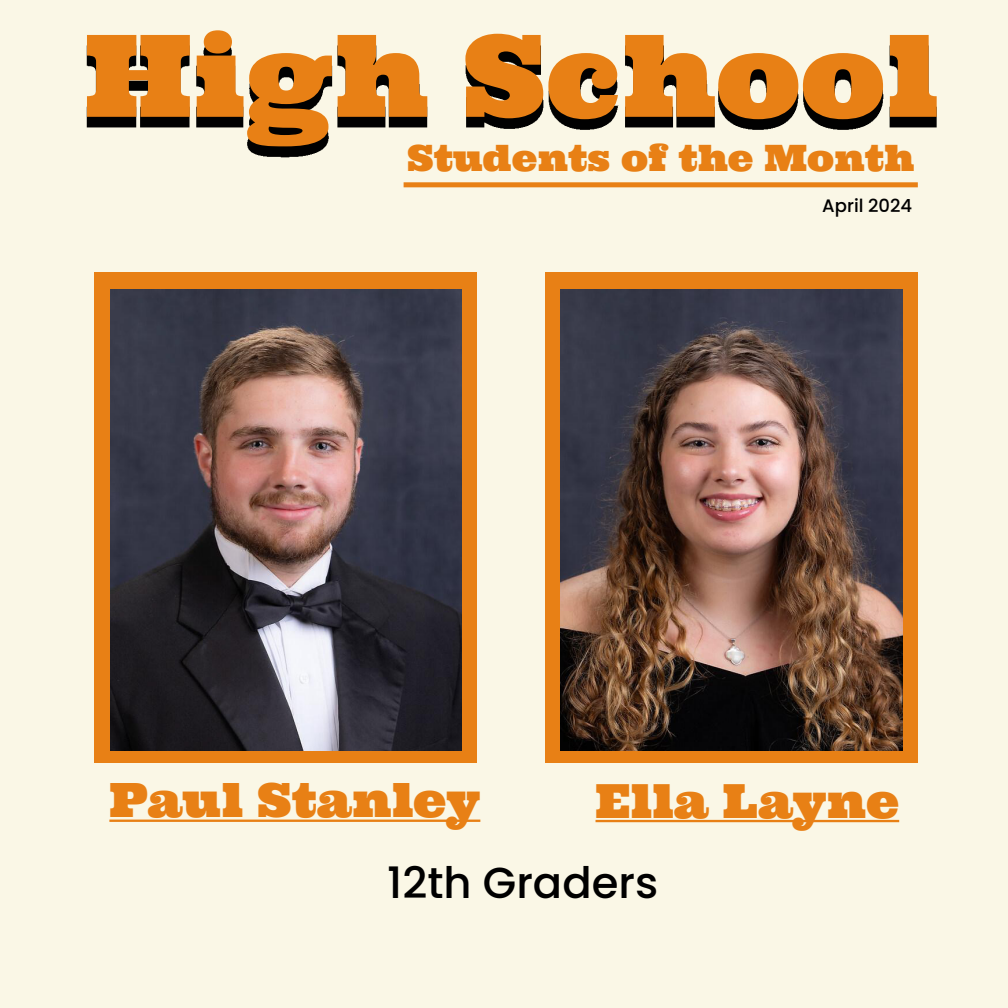
<style>
.page{position:relative;width:1008px;height:1008px;background:#faf7e6}
.page>*{position:absolute;margin:0;border:0;box-sizing:border-box;transform-origin:0 0}
.t1{font:113.8px "Ultra";color:#e88015}
.t2{font:47.2px "Ultra";color:#e88015}
.t3{font:47px "Ultra";color:#e88015}
.t4{font:500 43.4px "Poppins";color:#000}
.t5{font:36.4px "Ultra";color:#e88015}
.t6{font:500 18px "Poppins";color:#000}
</style>
<div class="page">
<img style="left:86px;top:40px;width:851px;height:118px">
<hr style="left:109px;top:820px;width:371px;height:2px;background:#e88015">
<hr style="left:596px;top:820px;width:303px;height:2px;background:#e88015">
<div style="left:404px;top:182px;width:514px;height:5px;background:#e88015"></div>
<div style="left:94px;top:272px;width:382px;height:491px;background:#e88015"></div>
<div style="left:545px;top:272px;width:373px;height:491px;background:#e88015"></div>
<img style="left:111px;top:290px;width:350px;height:460px">
<img style="left:560px;top:290px;width:343px;height:460px">
<h1 class="t1" style="left:85px;top:2px;width:855px">High School</h1>
<p class="t5" style="left:407px;top:134px;width:508px">Students of the Month</p>
<p class="t6" style="left:822px;top:196px;width:91px">April 2024</p>
<p class="t2" style="left:109px;top:770px;width:373px">Paul Stanley</p>
<p class="t3" style="left:596px;top:770px;width:305px">Ella Layne</p>
<p class="t4" style="left:387px;top:857px;width:272px">12th Graders</p>
</div>
